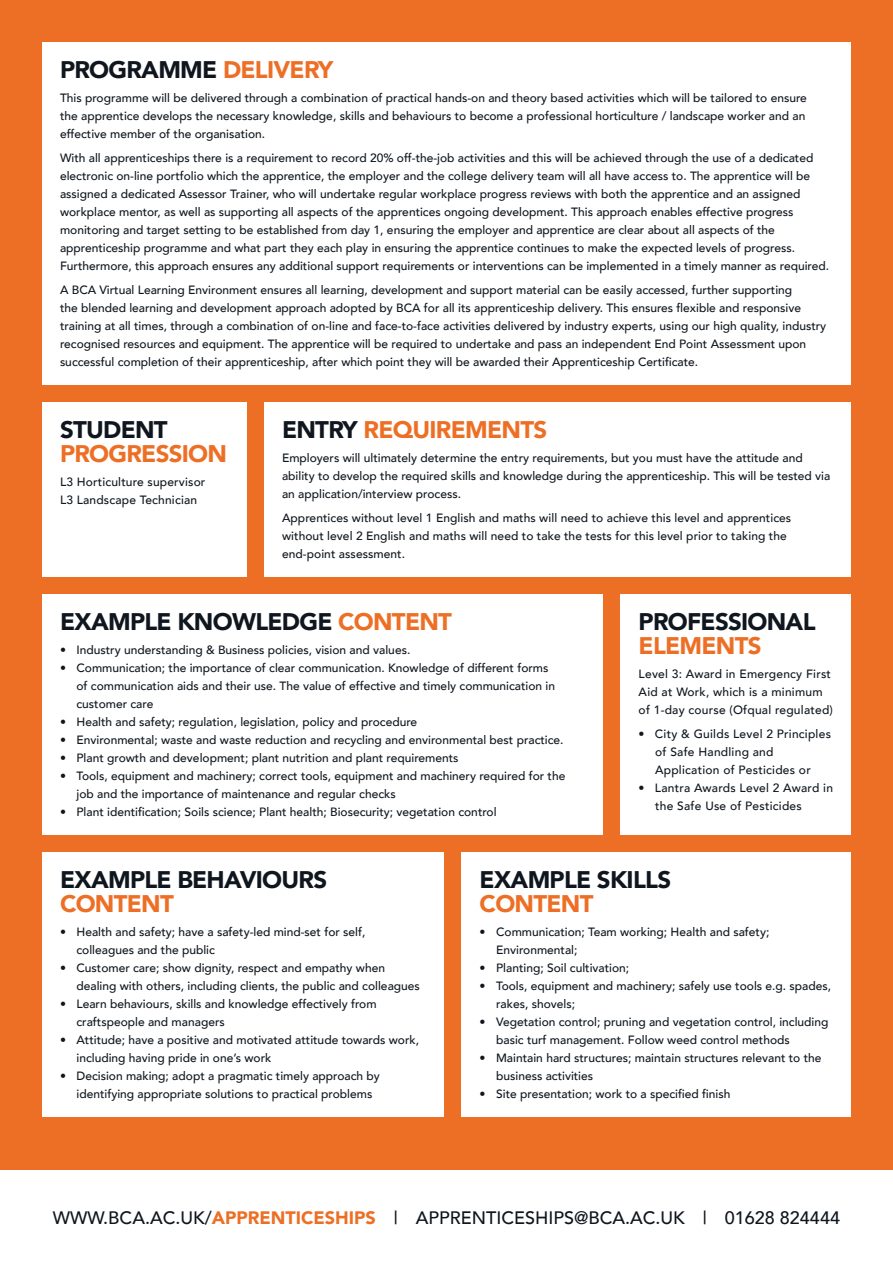
<style>
.page{position:relative;width:893px;height:1263px;background:#ed6f25}
.page>*{position:absolute;margin:0;border:0;box-sizing:border-box;transform-origin:0 0}
.t1{font:900 24px "Avenir";letter-spacing:-.03em;color:#0f161e}
.t2{font:900 24px "Avenir";letter-spacing:-.03em;color:#ed6f25}
.t3{font:500 18px "Avenir";color:#0f161e}
.t4{font:500 12px/18px "Avenir";color:#0f161e}
.t5{font:500 12px/18px "Avenir";letter-spacing:.02em;color:#0f161e}
.s1{color:#ed6f25}
.s2{color:#0f161e}
.s3{font-weight:900;color:#ed6f25}
</style>
<div class="page">
<div style="left:621px;top:594px;width:230px;height:240px;background:#fff"></div>
<div style="left:42px;top:402px;width:204px;height:174px;background:#fff"></div>
<div style="left:264px;top:402px;width:587px;height:174px;background:#fff"></div>
<div style="left:462px;top:852px;width:389px;height:264px;background:#fff"></div>
<div style="left:42px;top:852px;width:402px;height:264px;background:#fff"></div>
<div style="left:0;top:1170px;width:893px;height:93px;background:#fff"></div>
<div style="left:42px;top:594px;width:561px;height:240px;background:#fff"></div>
<div style="left:42px;top:42px;width:809px;height:342px;background:#fff"></div>
<h1 class="t1" style="left:60px;top:49px;width:275px">PROGRAMME <span class="s1">DELIVERY</span></h1>
<p class="t4" style="left:60px;top:88px;width:748px">This programme will be delivered through a combination of practical hands-on and theory based activities which will be tailored to ensure the apprentice develops the necessary knowledge, skills and behaviours to become a professional horticulture / landscape worker and an effective member of the organisation.</p>
<p class="t4" style="left:60px;top:148px;width:771px">With all apprenticeships there is a requirement to record 20% off-the-job activities and this will be achieved through the use of a dedicated electronic on-line portfolio which the apprentice, the employer and the college delivery team will all have access to. The apprentice will be assigned a dedicated Assessor Trainer, who will undertake regular workplace progress reviews with both the apprentice and an assigned workplace mentor, as well as supporting all aspects of the apprentices ongoing development. This approach enables effective progress monitoring and target setting to be established from day 1, ensuring the employer and apprentice are clear about all aspects of the apprenticeship programme and what part they each play in ensuring the apprentice continues to make the expected levels of progress.<br>Furthermore, this approach ensures any additional support requirements or interventions can be implemented in a timely manner as required.</p>
<p class="t4" style="left:60px;top:280px;width:768px">A BCA Virtual Learning Environment ensures all learning, development and support material can be easily accessed, further supporting<br>the blended learning and development approach adopted by BCA for all its apprenticeship delivery. This ensures flexible and responsive training at all times, through a combination of on-line and face-to-face activities delivered by industry experts, using our high quality, industry recognised resources and equipment. The apprentice will be required to undertake and pass an independent End Point Assessment upon successful completion of their apprenticeship, after which point they will be awarded their Apprenticeship Certificate.</p>
<h1 class="t1" style="left:60px;top:409px;width:109px">STUDENT</h1>
<h1 class="t2" style="left:60px;top:433px;width:168px">PROGRESSION</h1>
<p class="t4" style="left:60px;top:472px;width:147px">L3 Horticulture supervisor<br>L3 Landscape Technician</p>
<h1 class="t2" style="left:282px;top:409px;width:267px"><span class="s2">ENTRY</span> REQUIREMENTS</h1>
<p class="t4" style="left:282px;top:448px;width:550px">Employers will ultimately determine the entry requirements, but you must have the attitude and ability to develop the required skills and knowledge during the apprenticeship. This will be tested via an application/interview process.</p>
<p class="t4" style="left:282px;top:508px;width:511px">Apprentices without level 1 English and maths will need to achieve this level and apprentices without level 2 English and maths will need to take the tests for this level prior to taking the end-point assessment.</p>
<h1 class="t1" style="left:60px;top:601px;width:394px">EXAMPLE KNOWLEDGE <span class="s1">CONTENT</span></h1>
<p class="t4" style="left:60px;top:640px;width:352px">• Industry understanding &amp; Business policies, vision and values.</p>
<p class="t4" style="left:76px;top:658px;width:480px;text-indent:-16px">• Communication; the importance of clear communication. Knowledge of different forms of communication aids and their use. The value of effective and timely communication in customer care</p>
<p class="t4" style="left:60px;top:712px;width:359px">• Health and safety; regulation, legislation, policy and procedure</p>
<p class="t4" style="left:60px;top:730px;width:505px">• Environmental; waste and waste reduction and recycling and environmental best practice.</p>
<p class="t4" style="left:60px;top:748px;width:400px">• Plant growth and development; plant nutrition and plant requirements</p>
<p class="t4" style="left:76px;top:766px;width:490px;text-indent:-16px">• Tools, equipment and machinery; correct tools, equipment and machinery required for the job and the importance of maintenance and regular checks</p>
<p class="t4" style="left:60px;top:802px;width:438px">• Plant identification; Soils science; Plant health; Biosecurity; vegetation control</p>
<h1 class="t1" style="left:639px;top:601px;width:178px">PROFESSIONAL</h1>
<h1 class="t2" style="left:639px;top:625px;width:124px">ELEMENTS</h1>
<p class="t5" style="left:639px;top:664px;width:196px">Level 3: Award in Emergency First<br>Aid at Work, which is a minimum of 1-day course (Ofqual regulated)</p>
<p class="t5" style="left:655px;top:724px;width:177px;text-indent:-16px">• City &amp; Guilds Level 2 Principles of Safe Handling and<br>Application of Pesticides or</p>
<p class="t5" style="left:655px;top:778px;width:179px;text-indent:-16px">• Lantra Awards Level 2 Award in the Safe Use of Pesticides</p>
<h1 class="t1" style="left:60px;top:859px;width:269px">EXAMPLE BEHAVIOURS</h1>
<h1 class="t2" style="left:60px;top:883px;width:115px">CONTENT</h1>
<p class="t4" style="left:76px;top:922px;width:290px;text-indent:-16px">• Health and safety; have a safety-led mind-set for self, colleagues and the public</p>
<p class="t4" style="left:76px;top:958px;width:345px;text-indent:-16px">• Customer care; show dignity, respect and empathy when dealing with others, including clients, the public and colleagues</p>
<p class="t4" style="left:76px;top:994px;width:302px;text-indent:-16px">• Learn behaviours, skills and knowledge effectively from craftspeople and managers</p>
<p class="t4" style="left:76px;top:1030px;width:344px;text-indent:-16px">• Attitude; have a positive and motivated attitude towards work, including having pride in one’s work</p>
<p class="t4" style="left:76px;top:1066px;width:305px;text-indent:-16px">• Decision making; adopt a pragmatic timely approach by identifying appropriate solutions to practical problems</p>
<h1 class="t1" style="left:480px;top:859px;width:193px">EXAMPLE SKILLS</h1>
<h1 class="t2" style="left:480px;top:883px;width:115px">CONTENT</h1>
<p class="t4" style="left:496px;top:922px;width:275px;text-indent:-16px">• Communication; Team working; Health and safety;<br>Environmental;</p>
<p class="t4" style="left:480px;top:958px;width:151px">• Planting; Soil cultivation;</p>
<p class="t4" style="left:496px;top:976px;width:336px;text-indent:-16px">• Tools, equipment and machinery; safely use tools e.g. spades, rakes, shovels;</p>
<p class="t4" style="left:496px;top:1012px;width:334px;text-indent:-16px">• Vegetation control; pruning and vegetation control, including basic turf management. Follow weed control methods</p>
<p class="t4" style="left:496px;top:1048px;width:327px;text-indent:-16px">• Maintain hard structures; maintain structures relevant to the business activities</p>
<p class="t4" style="left:480px;top:1084px;width:252px">• Site presentation; work to a specified finish</p>
<h2 class="t3" style="left:53px;top:1202px;width:788px">WWW.BCA.AC.UK/<span class="s3">APPRENTICESHIPS</span> | APPRENTICESHIPS@BCA.AC.UK | 01628 824444</h2>
</div>
